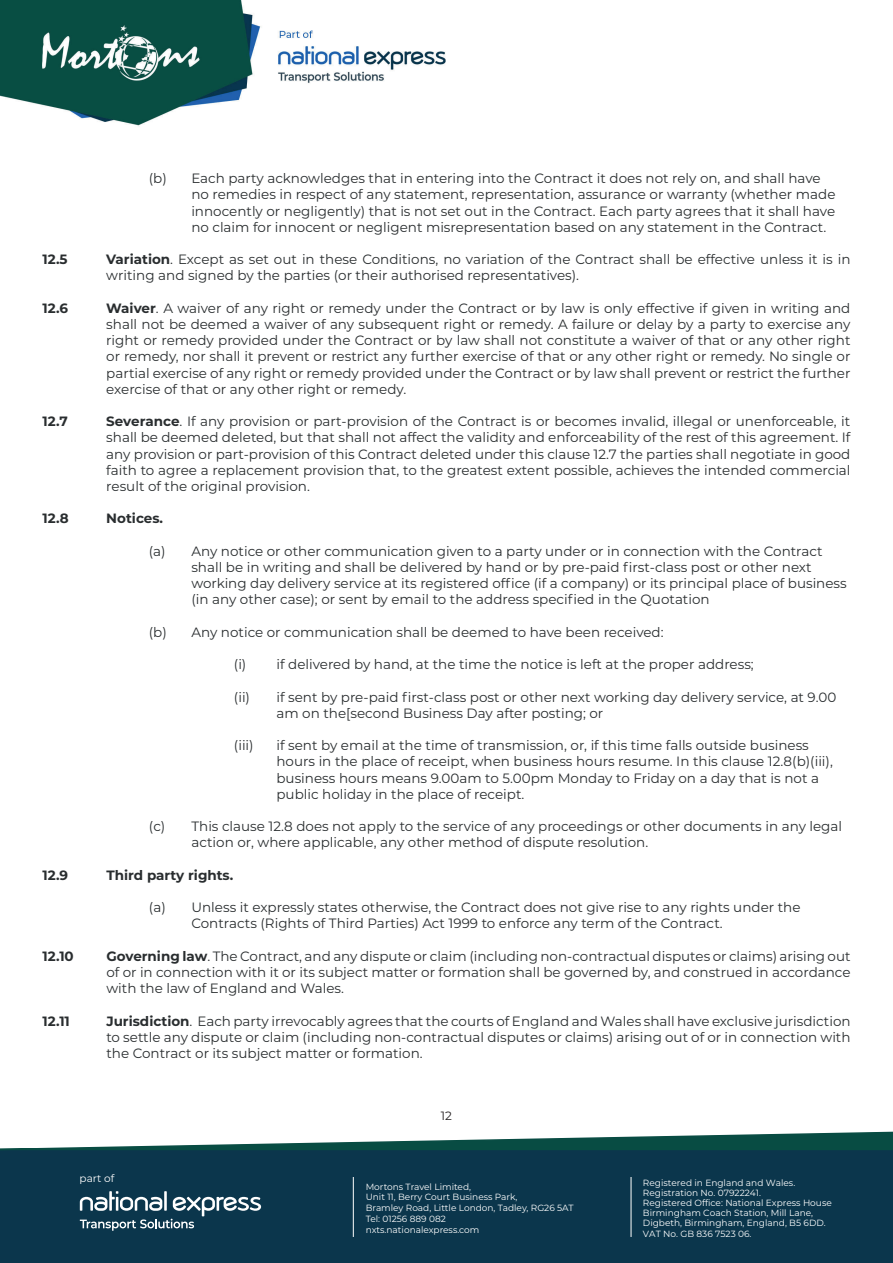
<style>
.page{position:relative;width:893px;height:1263px;background:#fff}
.page>*{position:absolute;margin:0;border:0;box-sizing:border-box;transform-origin:0 0}
.t1{font:13.5px/16.2px "Montserrat";color:#292d2f}
.t2{font:700 13.5px "Montserrat";color:#292d2f}
.t3{font:12px "Montserrat";color:#231f20}
.t4{font:10.5px "Montserrat";color:#fff}
.t5{font:9px/10.2px "Montserrat";color:#fff}
.s1{font-weight:700}
</style>
<div class="page">
<div style="left:0;top:1150px;width:893px;height:113px;background:#0b364c"></div>
<hr style="left:353px;top:1177px;width:1px;height:60px;background:#fff">
<hr style="left:631px;top:1177px;width:1px;height:60px;background:#fff">
<img style="left:0;top:0;width:446px;height:126px">
<svg style="left:0;top:1131px;width:893px;height:19px"></svg>
<svg style="left:80px;top:1191px;width:181px;height:40px"></svg>
<p class="t2" style="left:43px;top:250px;width:26px">12.5</p>
<p class="t2" style="left:43px;top:298px;width:27px">12.6</p>
<p class="t2" style="left:43px;top:412px;width:27px">12.7</p>
<p class="t2" style="left:43px;top:509px;width:27px">12.8</p>
<p class="t2" style="left:43px;top:865px;width:27px">12.9</p>
<p class="t2" style="left:43px;top:946px;width:33px">12.10</p>
<p class="t2" style="left:43px;top:1011px;width:29px">12.11</p>
<p class="t1" style="left:191px;top:170px;width:646px;text-indent:-43px">(b) Each party acknowledges that in entering into the Contract it does not rely on, and shall have no remedies in respect of any statement, representation, assurance or warranty (whether made innocently or negligently) that is not set out in the Contract. Each party agrees that it shall have no claim for innocent or negligent misrepresentation based on any statement in the Contract.</p>
<p class="t1" style="left:106px;top:251px;width:746px"><span class="s1">Variation</span>. Except as set out in these Conditions, no variation of the Contract shall be effective unless it is in writing and signed by the parties (or their authorised representatives).</p>
<p class="t1" style="left:106px;top:299px;width:746px;text-align:justify"><span class="s1">Waiver</span>. A waiver of any right or remedy under the Contract or by law is only effective if given in writing and shall not be deemed a waiver of any subsequent right or remedy. A failure or delay by a party to exercise any right or remedy provided under the Contract or by law shall not constitute a waiver of that or any other right or remedy, nor shall it prevent or restrict any further exercise of that or any other right or remedy. No single or partial exercise of any right or remedy provided under the Contract or by law shall prevent or restrict the further exercise of that or any other right or remedy.</p>
<p class="t1" style="left:106px;top:413px;width:746px;text-align:justify"><span class="s1">Severance</span>. If any provision or part-provision of the Contract is or becomes invalid, illegal or unenforceable, it shall be deemed deleted, but that shall not affect the validity and enforceability of the rest of this agreement. If any provision or part-provision of this Contract deleted under this clause 12.7 the parties shall negotiate in good faith to agree a replacement provision that, to the greatest extent possible, achieves the intended commercial result of the original provision.</p>
<p class="t2" style="left:106px;top:509px;width:58px">Notices.</p>
<p class="t1" style="left:191px;top:542px;width:657px;text-indent:-43px">(a) Any notice or other communication given to a party under or in connection with the Contract shall be in writing and shall be delivered by hand or by pre-paid first-class post or other next working day delivery service at its registered office (if a company) or its principal place of business (in any other case); or sent by email to the address specified in the Quotation</p>
<p class="t1" style="left:149px;top:623px;width:516px">(b) Any notice or communication shall be deemed to have been received:</p>
<p class="t1" style="left:234px;top:656px;width:521px">(i) if delivered by hand, at the time the notice is left at the proper address;</p>
<p class="t1" style="left:276px;top:688px;width:561px;text-indent:-43px">(ii) if sent by pre-paid first-class post or other next working day delivery service, at 9.00 am on the[second Business Day after posting; or</p>
<p class="t1" style="left:234px;top:737px;width:21px">(iii)</p>
<p class="t1" style="left:276px;top:737px;width:558px">if sent by email at the time of transmission, or, if this time falls outside business hours in the place of receipt, when business hours resume. In this clause 12.8(b)(iii), business hours means 9.00am to 5.00pm Monday to Friday on a day that is not a public holiday in the place of receipt.</p>
<p class="t1" style="left:191px;top:818px;width:652px;text-indent:-43px">(c) This clause 12.8 does not apply to the service of any proceedings or other documents in any legal action or, where applicable, any other method of dispute resolution.</p>
<p class="t2" style="left:106px;top:865px;width:128px">Third party rights.</p>
<p class="t1" style="left:191px;top:899px;width:611px;text-indent:-43px">(a) Unless it expressly states otherwise, the Contract does not give rise to any rights under the<br>Contracts (Rights of Third Parties) Act 1999 to enforce any term of the Contract.</p>
<p class="t1" style="left:106px;top:947px;width:746px;text-align:justify"><span class="s1">Governing law</span>. The Contract, and any dispute or claim (including non-contractual disputes or claims) arising out of or in connection with it or its subject matter or formation shall be governed by, and construed in accordance with the law of England and Wales.</p>
<p class="t1" style="left:106px;top:1012px;width:746px;text-align:justify"><span class="s1">Jurisdiction</span>. Each party irrevocably agrees that the courts of England and Wales shall have exclusive jurisdiction to settle any dispute or claim (including non-contractual disputes or claims) arising out of or in connection with the Contract or its subject matter or formation.</p>
<p class="t3" style="left:441px;top:1107px;width:13px">12</p>
<p class="t4" style="left:80px;top:1170px;width:36px">part of</p>
<p class="t5" style="left:366px;top:1180px;width:209px;line-height:10.8px">Mortons Travel Limited,<br>Unit 11, Berry Court Business Park,<br>Bramley Road, Little London, Tadley, RG26 5AT<br>Tel: 01256 889 082<br>nxts.nationalexpress.com</p>
<p class="t5" style="left:643px;top:1177px;width:190px">Registered in England and Wales.<br>Registration No. 07922241.<br>Registered Office: National Express House Birmingham Coach Station, Mill Lane, Digbeth, Birmingham, England, B5 6DD.<br>VAT No. GB 836 7523 06.</p>
</div>
